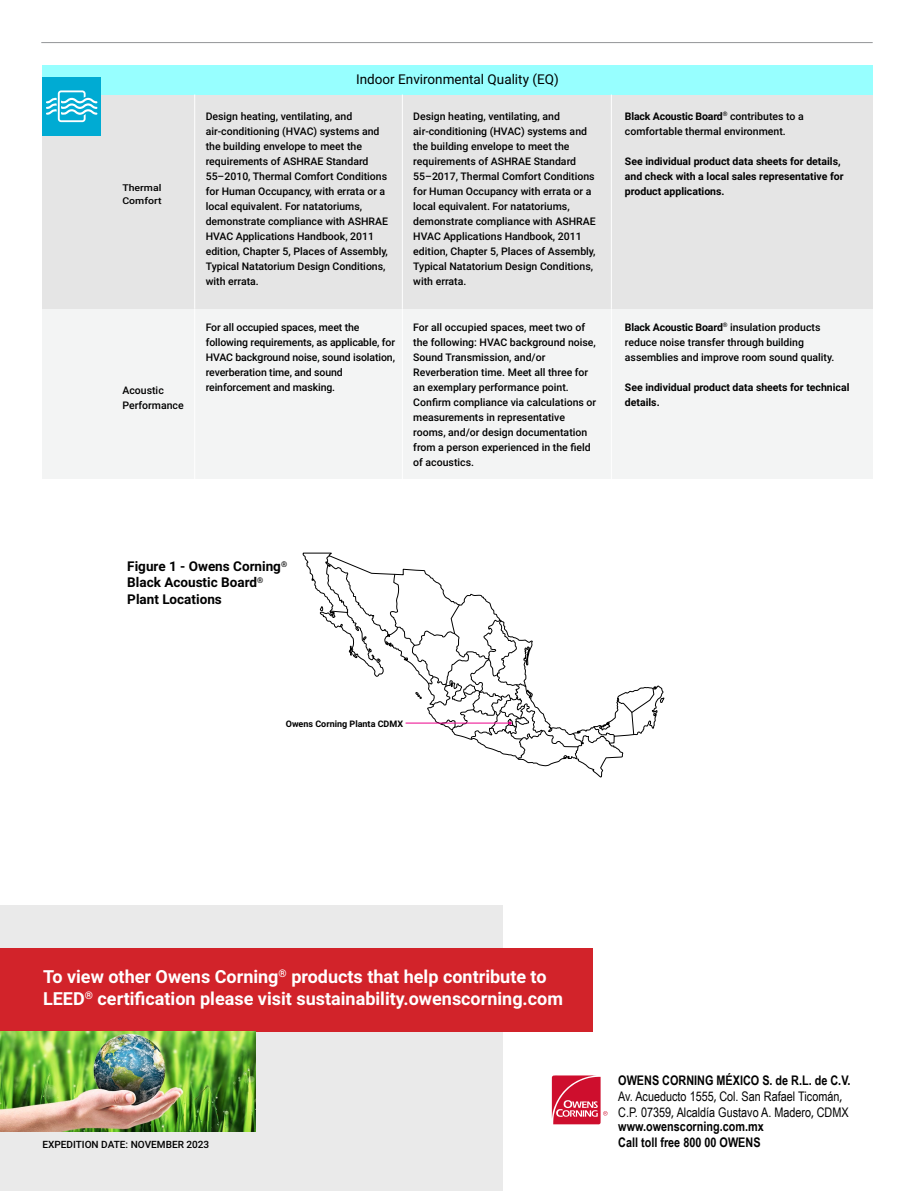
<style>
.page{position:relative;width:915px;height:1191px;background:#fff}
.page>*{position:absolute;margin:0;border:0;box-sizing:border-box;transform-origin:0 0}
.t1{font:700 18px/21.6px "Roboto";color:#fff}
.t2{font:700 13.5px/16.2px "Roboto";color:#000}
.t3{font:13.5px "Roboto";color:#000}
.t4{font:13.2px/15.9px "Arial Narrow";color:#020202}
.t5{font:700 13.2px "Arial Narrow";color:#020202}
.t6{font:500 10.5px/15px "Roboto";color:#000}
.t7{font:700 10.5px/15px "Roboto";color:#000}
.t8{font:500 10.05px "Roboto";color:#000}
.t9{font:500 9.45px/13.4px "Roboto";color:#000;scale:1.12 1}
.t10{font:700 9px "Roboto";color:#000}
.s1{font-weight:700}
.s2{font-family:"Myriad Pro"}
</style>
<div class="page">
<svg style="left:303px;top:553px;width:303px;height:224px"></svg>
<svg style="left:320px;top:606px;width:3px;height:5px"></svg>
<svg style="left:349px;top:645px;width:8px;height:13px"></svg>
<svg style="left:330px;top:610px;width:18px;height:3px"></svg>
<svg style="left:326px;top:555px;width:4px;height:12px"></svg>
<svg style="left:363px;top:574px;width:301px;height:185px"></svg>
<hr style="left:41px;top:42px;width:831px;height:1px;background:#939598">
<div style="left:42px;top:307px;width:830px;height:172px;background:#f3f4f4"></div>
<hr style="left:194px;top:307px;width:1px;height:173px;background:#fff">
<hr style="left:402px;top:307px;width:1px;height:173px;background:#fff">
<hr style="left:610px;top:307px;width:1px;height:173px;background:#fff">
<div style="left:42px;top:95px;width:830px;height:213px;background:#e5e5e5"></div>
<div style="left:42px;top:65px;width:830px;height:30px;background:#97ffff"></div>
<hr style="left:194px;top:95px;width:1px;height:214px;background:#fff">
<hr style="left:402px;top:95px;width:1px;height:214px;background:#fff">
<hr style="left:610px;top:95px;width:1px;height:214px;background:#fff">
<div style="left:42px;top:77px;width:59px;height:59px;background:#00abd3"></div>
<svg style="left:46px;top:90px;width:51px;height:32px"></svg>
<div style="left:0;top:905px;width:502px;height:286px;background:#eaeaea"></div>
<div style="left:0;top:948px;width:592px;height:83px;background:#d2232a"></div>
<svg style="left:551px;top:1075px;width:56px;height:49px"></svg>
<img style="left:0;top:1031px;width:255px;height:100px">
<p class="t9" style="left:122px;top:180px;width:36px">Thermal<br>Comfort</p>
<p class="t6" style="left:122px;top:382px;width:63px">Acoustic<br>Performance</p>
<p class="t3" style="left:356px;top:70px;width:204px">Indoor Environmental Quality (EQ)</p>
<p class="t6" style="left:206px;top:108px;width:184px">Design heating, ventilating, and air-conditioning (HVAC) systems and the building envelope to meet the requirements of ASHRAE Standard 55–2010, Thermal Comfort Conditions for Human Occupancy, with errata or a local equivalent. For natatoriums, demonstrate compliance with ASHRAE HVAC Applications Handbook, 2011 edition, Chapter 5, Places of Assembly, Typical Natatorium Design Conditions, with errata.</p>
<p class="t6" style="left:413px;top:108px;width:184px">Design heating, ventilating, and air-conditioning (HVAC) systems and the building envelope to meet the requirements of ASHRAE Standard 55–2017, Thermal Comfort Conditions for Human Occupancy with errata or a local equivalent. For natatoriums, demonstrate compliance with ASHRAE HVAC Applications Handbook, 2011 edition, Chapter 5, Places of Assembly, Typical Natatorium Design Conditions, with errata.</p>
<p class="t6" style="left:624px;top:108px;width:180px"><span class="s1">Black Acoustic Board</span><sup>®</sup> contributes to a comfortable thermal environment.</p>
<p class="t7" style="left:624px;top:153px;width:220px">See individual product data sheets for details, and check with a local sales representative for product applications.</p>
<p class="t6" style="left:206px;top:319px;width:191px">For all occupied spaces, meet the following requirements, as applicable, for HVAC background noise, sound isolation, reverberation time, and sound reinforcement and masking.</p>
<p class="t6" style="left:413px;top:319px;width:184px">For all occupied spaces, meet two of the following: HVAC background noise, Sound Transmission, and/or Reverberation time. Meet all three for an exemplary performance point.<br>Confirm compliance via calculations or measurements in representative rooms, and/or design documentation from a person experienced in the field of acoustics.</p>
<p class="t6" style="left:624px;top:319px;width:211px"><span class="s1">Black Acoustic Board</span><sup>®</sup> insulation products reduce noise transfer through building assemblies and improve room sound quality.</p>
<p class="t7" style="left:624px;top:379px;width:226px">See individual product data sheets for technical details.</p>
<p class="t2" style="left:127px;top:558px;width:161px">Figure 1 - Owens Corning<sup>®<br></sup>Black Acoustic Board<sup>®<br></sup>Plant Locations</p>
<p class="t10" style="left:286px;top:717px;width:119px">Owens Corning Planta CDMX</p>
<h1 class="t1" style="left:43px;top:965px;width:521px">To view other Owens Corning<sup>®</sup> products that help contribute to<br>LEED<sup>®</sup> certification please visit sustainability.owenscorning.com</h1>
<p class="t4" style="left:618px;top:1072px;width:234px"><span class="s1">OWENS CORNING MÉXICO S. de R.L. de C.V.<br></span>Av. Acueducto 1555<span class="s2">,</span> Col. San Rafael Ticomán<span class="s2">,<br></span>C.P. 07359<span class="s2">,</span> Alcaldía Gustavo A. Madero<span class="s2">,</span> CDMX</p>
<p class="t5" style="left:618px;top:1116px;width:147px">www.owenscorning.com.mx</p>
<p class="t8" style="left:42px;top:1137px;width:168px">EXPEDITION DATE: NOVEMBER 2023</p>
<p class="t5" style="left:618px;top:1132px;width:144px">Call toll free 800 00 OWENS</p>
</div>
